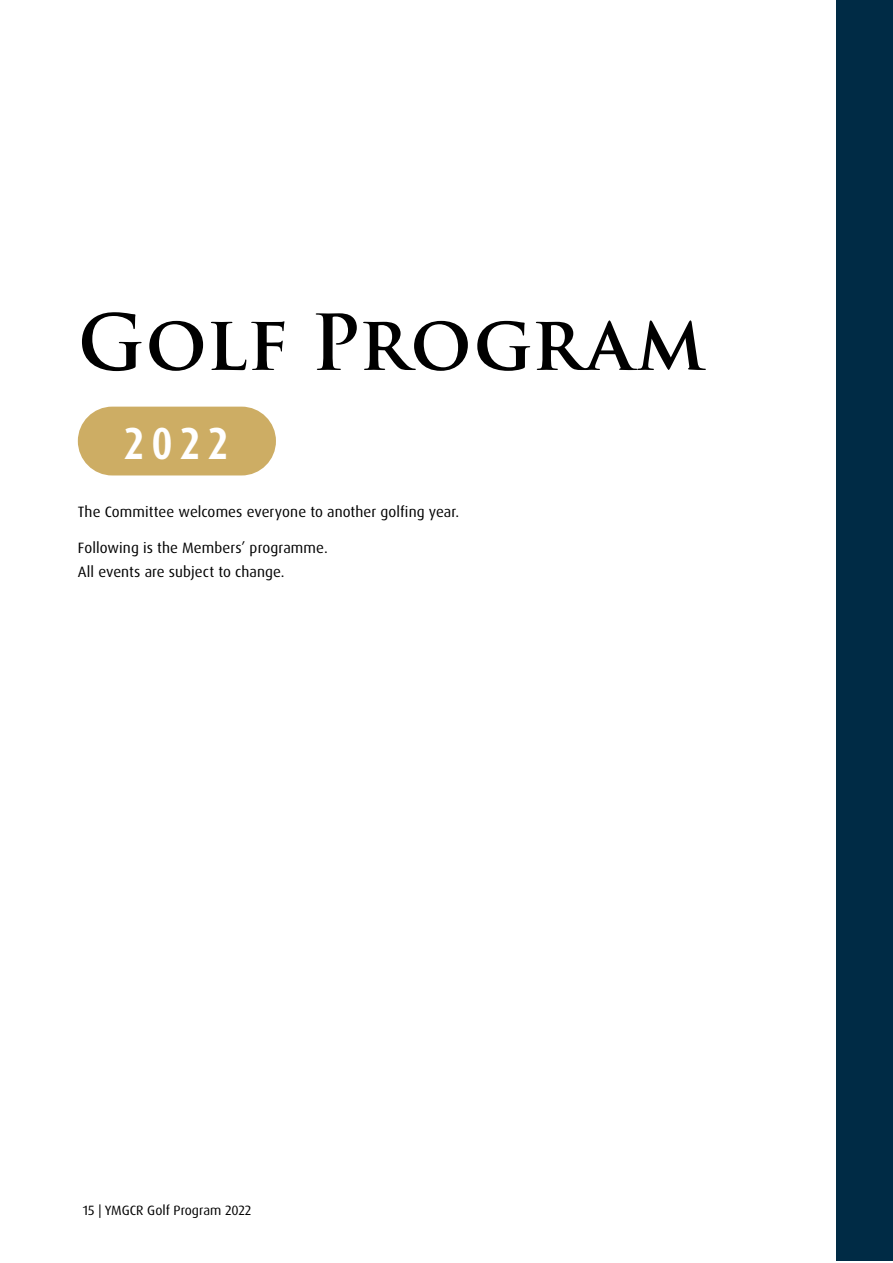
<style>
.page{position:relative;width:893px;height:1263px;background:#fff}
.page>*{position:absolute;margin:0;border:0;box-sizing:border-box;transform-origin:0 0}
.t1{font:600 75px "Trajan Pro 3";letter-spacing:.005em;color:#000}
.t2{font:700 condensed 45px "Dax Pro";color:#fff}
.t3{font:15px/24px "Dax Pro";letter-spacing:.005em;color:#000}
.t4{font:13.5px "Dax Pro";color:#000}
</style>
<div class="page">
<div style="left:837px;top:0;width:56px;height:1261px;background:#002b45"></div>
<div style="left:78px;top:407px;width:198px;height:68px;background:#cdad64;border-radius:34px"></div>
<h1 class="t1" style="left:78px;top:288px;width:629px">Golf Program</h1>
<h2 class="t2" style="left:123px;top:414px;width:107px">2022</h2>
<p class="t3" style="left:78px;top:499px;width:383px">The Committee welcomes everyone to another golfing year.</p>
<p class="t3" style="left:78px;top:535px;width:251px">Following is the Members’ programme.<br>All events are subject to change.</p>
<p class="t4" style="left:83px;top:1201px;width:170px">15 | YMGCR Golf Program 2022</p>
</div>
